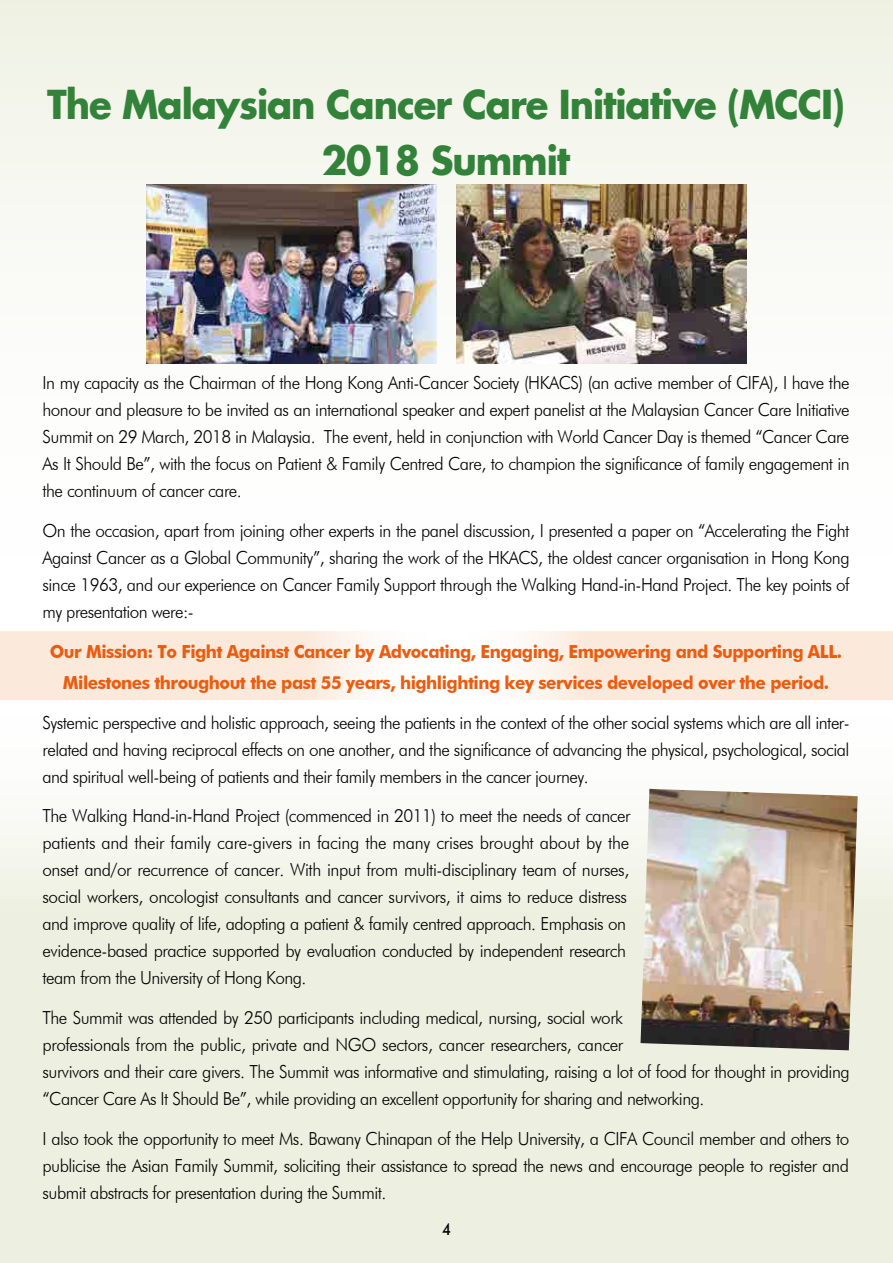
<style>
.page{position:relative;width:893px;height:1263px;background:#fff}
.page>*{position:absolute;margin:0;border:0;box-sizing:border-box;transform-origin:0 0}
.t1{font:700 39px/55.5px "Futura";letter-spacing:-.03em;color:#338239;text-align:center;scale:.95 1}
.t2{font:300 18px/27px "Futura BT";letter-spacing:-.03em;color:#000;text-align:justify;scale:.95 1}
.t3{font:700 18px/31.2px "Futura BT";letter-spacing:-.03em;color:#eb5c10;text-align:center;scale:.95 1}
.t4{font:500 16.5px "Futura BT";color:#000;scale:.9 1}
</style>
<div class="page">
<div style="left:0;top:0;width:893px;height:612px;background:linear-gradient(to bottom,#f0f2e6,#fff)"></div>
<div style="left:0;top:697px;width:893px;height:566px;background:linear-gradient(to bottom,#fbfbf8,#e8ecd7)"></div>
<div style="left:459px;top:631px;width:434px;height:68px;background:linear-gradient(to right,#fdf7f2,#fae3d2)"></div>
<div style="left:0;top:631px;width:434px;height:68px;background:linear-gradient(to right,#fae3d2,#fdf7f2)"></div>
<img style="left:146px;top:185px;width:291px;height:179px">
<img style="left:456px;top:185px;width:291px;height:179px">
<img style="left:640px;top:789px;width:218px;height:261px">
<h1 class="t1" style="left:47px;top:76px;width:841px">The Malaysian Cancer Care Initiative (MCCI)<br>2018 Summit</h1>
<p class="t2" style="left:43px;top:369px;width:851px">In my capacity as the Chairman of the Hong Kong Anti-Cancer Society (HKACS) (an active member of CIFA), I have the honour and pleasure to be invited as an international speaker and expert panelist at the Malaysian Cancer Care Initiative Summit on 29 March, 2018 in Malaysia. The event, held in conjunction with World Cancer Day is themed “Cancer Care As It Should Be”, with the focus on Patient &amp; Family Centred Care, to champion the significance of family engagement in the continuum of cancer care.</p>
<p class="t2" style="left:43px;top:517px;width:851px">On the occasion, apart from joining other experts in the panel discussion, I presented a paper on “Accelerating the Fight Against Cancer as a Global Community”, sharing the work of the HKACS, the oldest cancer organisation in Hong Kong since 1963, and our experience on Cancer Family Support through the Walking Hand-in-Hand Project. The key points of my presentation were:-</p>
<p class="t3" style="left:50px;top:635px;width:836px">Our Mission: To Fight Against Cancer by Advocating, Engaging, Empowering and Supporting ALL.<br>Milestones throughout the past 55 years, highlighting key services developed over the period.</p>
<p class="t2" style="left:43px;top:708px;width:851px">Systemic perspective and holistic approach, seeing the patients in the context of the other social systems which are all inter&shy;related and having reciprocal effects on one another, and the significance of advancing the physical, psychological, social and spiritual well-being of patients and their family members in the cancer journey.</p>
<p class="t2" style="left:43px;top:802px;width:620px;text-align:left">The Walking Hand-in-Hand Project (commenced in 2011) to meet the needs of cancer patients and their family care-givers in facing the many crises brought about by the onset and/or recurrence of cancer. With input from multi-disciplinary team of nurses, social workers, oncologist consultants and cancer survivors, it aims to reduce distress and improve quality of life, adopting a patient &amp; family centred approach. Emphasis on evidence-based practice supported by evaluation conducted by independent research team from the University of Hong Kong.</p>
<p class="t2" style="left:43px;top:1004px;width:851px;text-align:left">The Summit was attended by 250 participants including medical, nursing, social work<br>professionals from the public, private and NGO sectors, cancer researchers, cancer<br>survivors and their care givers. The Summit was informative and stimulating, raising a lot of food for thought in providing “Cancer Care As It Should Be”, while providing an excellent opportunity for sharing and networking.</p>
<p class="t2" style="left:43px;top:1125px;width:851px">I also took the opportunity to meet Ms. Bawany Chinapan of the Help University, a CIFA Council member and others to publicise the Asian Family Summit, soliciting their assistance to spread the news and encourage people to register and submit abstracts for presentation during the Summit.</p>
<p class="t4" style="left:442px;top:1219px;width:11px">4</p>
</div>
